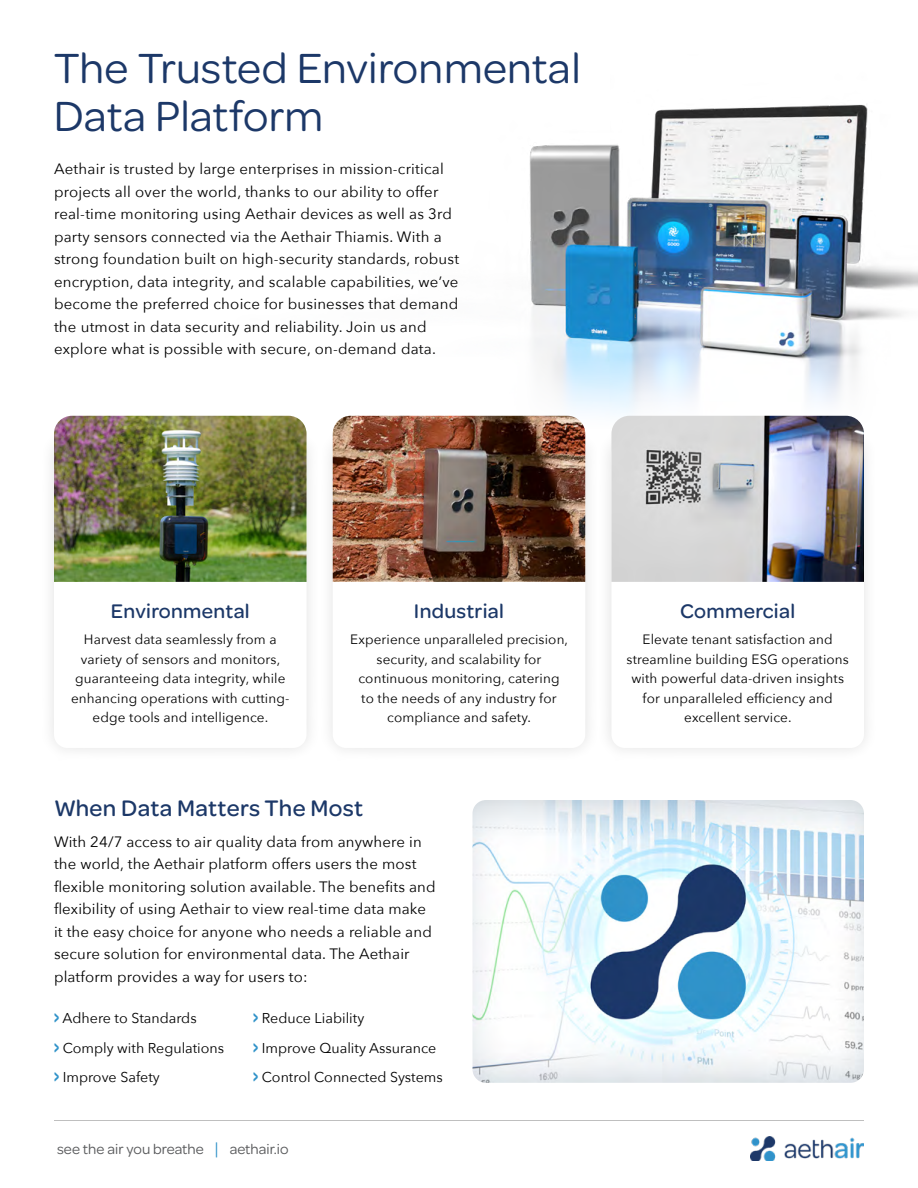
<style>
.page{position:relative;width:918px;height:1188px;background:#fff}
.page>*{position:absolute;margin:0;border:0;box-sizing:border-box;transform-origin:0 0}
.t1{font:45px/48px "Omnes VF";color:#1c3868}
.t2{font:500 24px "Omnes";letter-spacing:.015em;color:#1c3868}
.t3{font:500 21px "Omnes";letter-spacing:.015em;color:#1c3868}
.t4{font:15px/22.5px "Avenir Next";letter-spacing:.015em;color:#000}
.t5{font:15px "Omnes VF";letter-spacing:.005em;color:#58595b}
.t6{font:14.25px/29.7px "Avenir Next";color:#000}
.t7{font:13.5px/19.5px "Avenir Next";letter-spacing:.01em;color:#000;text-align:center}
.s1{font-family:"Omnes";font-weight:600;font-size:19.95px;color:#3193c9}
.s2{font-size:18px;color:#3193c9}
</style>
<div class="page">
<div style="left:318px;top:426px;width:282px;height:337px;background:#fafafa"></div>
<div style="left:333px;top:441px;width:252px;height:307px;background:#fff;border-radius:14px"></div>
<img style="left:333px;top:434px;width:252px;height:148px">
<img style="left:225px;top:104px;width:693px;height:330px">
<img style="left:751px;top:1136px;width:113px;height:25px">
<hr style="left:54px;top:1120px;width:810px;height:1px;background:#bfbfbf">
<div style="left:39px;top:426px;width:282px;height:337px;background:#fbfbfb"></div>
<div style="left:54px;top:441px;width:253px;height:307px;background:#fff;border-radius:14px"></div>
<img style="left:54px;top:416px;width:253px;height:166px">
<div style="left:597px;top:426px;width:282px;height:337px;background:#fbfbfb"></div>
<div style="left:611px;top:441px;width:253px;height:307px;background:#fff;border-radius:14px"></div>
<img style="left:611px;top:416px;width:253px;height:166px">
<img style="left:472px;top:800px;width:392px;height:283px">
<h1 class="t1" style="left:54px;top:42px;width:529px">The Trusted Environmental<br>Data Platform</h1>
<p class="t4" style="left:54px;top:157px;width:407px">Aethair is trusted by large enterprises in mission-critical projects all over the world, thanks to our ability to offer real-time monitoring using Aethair devices as well as 3rd party sensors connected via the Aethair Thiamis. With a strong foundation built on high-security standards, robust encryption, data integrity, and scalable capabilities, we’ve become the preferred choice for businesses that demand the utmost in data security and reliability. Join us and explore what is possible with secure, on-demand data.</p>
<h3 class="t3" style="left:111px;top:597px;width:141px">Environmental</h3>
<p class="t7" style="left:71px;top:629px;width:220px">Harvest data seamlessly from a variety of sensors and monitors, guaranteeing data integrity, while enhancing operations with cutting&shy;edge tools and intelligence.</p>
<h3 class="t3" style="left:414px;top:597px;width:92px">Industrial</h3>
<p class="t7" style="left:350px;top:629px;width:219px">Experience unparalleled precision, security, and scalability for continuous monitoring, catering<br>to the needs of any industry for compliance and safety.</p>
<h2 class="t2" style="left:54px;top:791px;width:311px">When Data Matters The Most</h2>
<p class="t4" style="left:54px;top:830px;width:383px">With 24/7 access to air quality data from anywhere in the world, the Aethair platform offers users the most flexible monitoring solution available. The benefits and flexibility of using Aethair to view real-time data make it the easy choice for anyone who needs a reliable and secure solution for environmental data. The Aethair platform provides a way for users to:</p>
<p class="t6" style="left:54px;top:1003px;width:172px"><span class="s1">&gt;</span> Adhere to Standards<br><span class="s1">&gt;</span> Comply with Regulations <span class="s1">&gt;</span> Improve Safety</p>
<p class="t6" style="left:253px;top:1003px;width:191px"><span class="s1">&gt;</span> Reduce Liability<br><span class="s1">&gt;</span> Improve Quality Assurance <span class="s1">&gt;</span> Control Connected Systems</p>
<p class="t5" style="left:57px;top:1138px;width:233px">see the air you breathe <span class="s2">|</span> aethair.io</p>
<h3 class="t3" style="left:680px;top:597px;width:117px">Commercial</h3>
<p class="t7" style="left:627px;top:629px;width:224px">Elevate tenant satisfaction and streamline building ESG operations with powerful data-driven insights for unparalleled efficiency and excellent service.</p>
</div>
